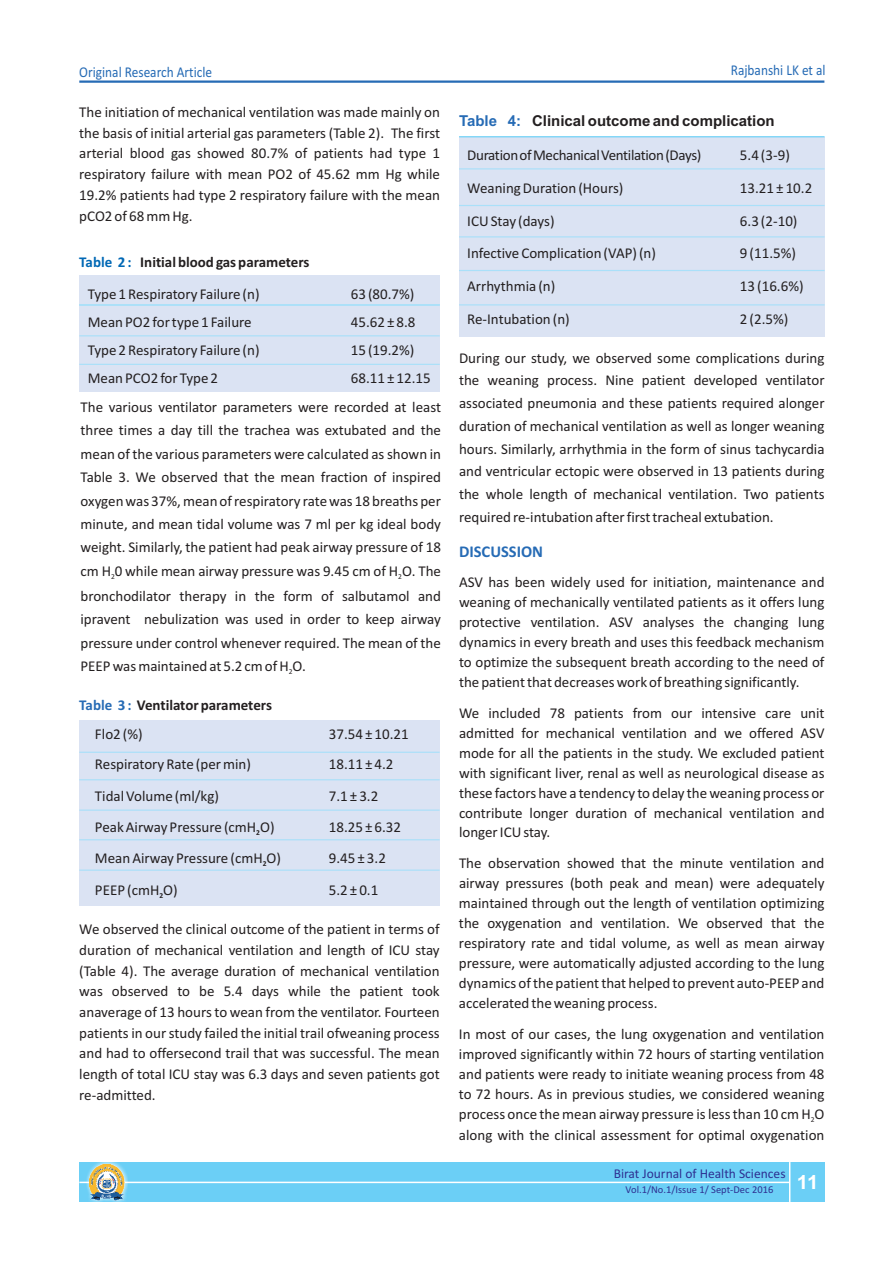
<style>
.page{position:relative;width:893px;height:1263px;background:#fff}
.page>*{position:absolute;margin:0;border:0;box-sizing:border-box;transform-origin:0 0}
.t1{font:700 16.5px "Calibri";color:#266bb5}
.t2{font:15px/20px "Calibri";color:#231f20;text-align:justify}
.t3{font:15px "Calibri";color:#266bb5;scale:.89 1}
.t4{font:15px "Calibri";letter-spacing:-.025em;color:#231f20}
.t5{font:700 15px "Arial";color:#231f20}
.t6{font:700 15px "Calibri";color:#231f20}
.t7{font:13.5px "Calibri";color:#2e3092}
.t8{font:10.5px "Calibri";color:#2e3092}
.t9{font:7.5px "Calibri";color:#231f20}
.s1{font-weight:700;color:#0168b5}
.s2{font-weight:700}
.s3{color:#266bb5}
</style>
<div class="page">
<div style="left:459px;top:137px;width:366px;height:200px;background:#dbe3f3"></div>
<hr style="left:459px;top:168px;width:366px;height:1px;background:#aae0f9">
<hr style="left:459px;top:136px;width:366px;height:1px;background:#6bcff6">
<hr style="left:459px;top:236px;width:366px;height:1px;background:#aae0f9">
<hr style="left:459px;top:205px;width:366px;height:1px;background:#aae0f9">
<hr style="left:459px;top:270px;width:366px;height:1px;background:#aae0f9">
<hr style="left:459px;top:304px;width:366px;height:1px;background:#aae0f9">
<div style="left:79px;top:720px;width:361px;height:185px;background:#dbe3f3"></div>
<hr style="left:79px;top:752px;width:361px;height:1px;background:#aae0f9">
<hr style="left:79px;top:839px;width:361px;height:1px;background:#aae0f9">
<hr style="left:79px;top:869px;width:361px;height:2px;background:#aae0f9">
<hr style="left:79px;top:809px;width:361px;height:2px;background:#aae0f9">
<hr style="left:79px;top:779px;width:361px;height:1px;background:#aae0f9">
<div style="left:79px;top:276px;width:361px;height:116px;background:#dbe3f3"></div>
<hr style="left:79px;top:304px;width:361px;height:2px;background:#aae0f9">
<hr style="left:79px;top:364px;width:361px;height:1px;background:#aae0f9">
<hr style="left:79px;top:335px;width:361px;height:1px;background:#aae0f9">
<div style="left:79px;top:1162px;width:745px;height:40px;background:#6bcff6"></div>
<svg style="left:79px;top:1181px;width:712px;height:3px;background:#b4e6fa"></svg>
<hr style="left:789px;top:1162px;width:1px;height:40px;background:#fff">
<hr style="left:79px;top:80px;width:745px;height:3px;background:#266bb5">
<div style="left:86px;top:1162px;width:42px;height:41px;background:#fff;opacity:.9"></div>
<img style="left:89px;top:1165px;width:36px;height:35px">
<p class="t3" style="left:79px;top:66px;width:151px">Original Research Article</p>
<p class="t3" style="left:731px;top:64px;width:108px">Rajbanshi LK et al</p>
<p class="t2" style="left:79px;top:102px;width:362px;line-height:20.9px">The initiation of mechanical ventilation was made mainly on the basis of initial arterial gas parameters (Table 2). The first arterial blood gas showed 80.7% of patients had type 1 respiratory failure with mean PO2 of 45.62 mm Hg while 19.2% patients had type 2 respiratory failure with the mean pCO2 of 68 mm Hg.</p>
<p class="t2" style="left:88px;top:247px;width:223px;line-height:32.2px;text-indent:-9px"><span class="s1">Table 2 :</span> <span class="s2">Initial blood gas parameters<br></span>Type 1 Respiratory Failure (n)</p>
<p class="t2" style="left:351px;top:285px;width:65px">63 (80.7%)</p>
<p class="t2" style="left:88px;top:313px;width:165px">Mean PO2 for type 1 Failure</p>
<p class="t2" style="left:351px;top:313px;width:66px">45.62 ± 8.8</p>
<p class="t2" style="left:88px;top:341px;width:173px">Type 2 Respiratory Failure (n)</p>
<p class="t2" style="left:351px;top:341px;width:65px">15 (19.2%)</p>
<p class="t2" style="left:88px;top:369px;width:132px">Mean PCO2 for Type 2</p>
<p class="t2" style="left:81px;top:365px;width:362px;line-height:28.7px;text-indent:270px">68.11 ± 12.15<br>The various ventilator parameters were recorded at least</p>
<p class="t2" style="left:81px;top:420px;width:362px;line-height:23.4px">three times a day till the trachea was extubated and the mean of the various parameters were calculated as shown in Table 3. We observed that the mean fraction of inspired oxygen was 37%, mean of respiratory rate was 18 breaths per minute, and mean tidal volume was 7 ml per kg ideal body weight. Similarly, the patient had peak airway pressure of 18 cm H 0 while mean airway pressure was 9.45 cm of H O. The</p>
<p class="t9" style="left:111px;top:573px;width:5px">2</p>
<p class="t9" style="left:398px;top:573px;width:5px">2</p>
<p class="t2" style="left:81px;top:585px;width:362px;line-height:23.4px">bronchodilator therapy in the form of salbutamol and ipravent nebulization was used in order to keep airway pressure under control whenever required. The mean of the PEEP was maintained at 5.2 cm of H O.</p>
<p class="t9" style="left:289px;top:668px;width:5px">2</p>
<p class="t6" style="left:79px;top:699px;width:194px"><span class="s3">Table 3 :</span> Ventilator parameters</p>
<p class="t2" style="left:95px;top:725px;width:49px">Flo2 (%)</p>
<p class="t2" style="left:329px;top:725px;width:81px">37.54 ± 10.21</p>
<p class="t2" style="left:95px;top:755px;width:157px">Respiratory Rate (per min)</p>
<p class="t2" style="left:329px;top:755px;width:66px">18.11 ± 4.2</p>
<p class="t2" style="left:95px;top:787px;width:126px">Tidal Volume (ml/kg)</p>
<p class="t2" style="left:329px;top:787px;width:51px">7.1 ± 3.2</p>
<p class="t2" style="left:95px;top:818px;width:181px">Peak Airway Pressure (cmH<sub>2</sub>O)</p>
<p class="t2" style="left:329px;top:818px;width:74px">18.25 ± 6.32</p>
<p class="t2" style="left:95px;top:849px;width:187px">Mean Airway Pressure (cmH<sub>2</sub>O)</p>
<p class="t2" style="left:329px;top:849px;width:59px">9.45 ± 3.2</p>
<p class="t2" style="left:95px;top:881px;width:84px">PEEP (cmH<sub>2</sub>O)</p>
<p class="t2" style="left:329px;top:881px;width:51px">5.2 ± 0.1</p>
<p class="t2" style="left:79px;top:920px;width:362px;line-height:20.7px">We observed the clinical outcome of the patient in terms of duration of mechanical ventilation and length of ICU stay (Table 4). The average duration of mechanical ventilation was observed to be 5.4 days while the patient took anaverage of 13 hours to wean from the ventilator. Fourteen patients in our study failed the initial trail ofweaning process and had to offersecond trail that was successful. The mean length of total ICU stay was 6.3 days and seven patients got re-admitted.</p>
<p class="t5" style="left:459px;top:115px;width:317px"><span class="s3">Table 4:</span> Clinical outcome and complication</p>
<p class="t4" style="left:467px;top:149px;width:236px">DurationofMechanicalVentilation(Days)</p>
<p class="t2" style="left:740px;top:146px;width:51px">5.4 (3-9)</p>
<p class="t2" style="left:467px;top:179px;width:158px">Weaning Duration (Hours)</p>
<p class="t2" style="left:740px;top:179px;width:74px">13.21 ± 10.2</p>
<p class="t2" style="left:467px;top:212px;width:89px">ICU Stay (days)</p>
<p class="t2" style="left:740px;top:212px;width:59px">6.3 (2-10)</p>
<p class="t2" style="left:467px;top:245px;width:190px">Infective Complication (VAP) (n)</p>
<p class="t2" style="left:740px;top:245px;width:58px">9 (11.5%)</p>
<p class="t2" style="left:467px;top:277px;width:90px">Arrhythmia (n)</p>
<p class="t2" style="left:740px;top:277px;width:65px">13 (16.6%)</p>
<p class="t2" style="left:467px;top:310px;width:104px">Re-Intubation (n)</p>
<p class="t2" style="left:740px;top:310px;width:50px">2 (2.5%)</p>
<p class="t2" style="left:459px;top:348px;width:367px;line-height:22.6px">During our study, we observed some complications during the weaning process. Nine patient developed ventilator associated pneumonia and these patients required alonger duration of mechanical ventilation as well as longer weaning hours. Similarly, arrhythmia in the form of sinus tachycardia and ventricular ectopic were observed in 13 patients during the whole length of mechanical ventilation. Two patients required re-intubation after first tracheal extubation.</p>
<p class="t1" style="left:459px;top:544px;width:86px">DISCUSSION</p>
<p class="t2" style="left:459px;top:574px;width:367px">ASV has been widely used for initiation, maintenance and weaning of mechanically ventilated patients as it offers lung protective ventilation. ASV analyses the changing lung dynamics in every breath and uses this feedback mechanism to optimize the subsequent breath according to the need of the patient that decreases work of breathing significantly.</p>
<p class="t2" style="left:459px;top:704px;width:367px">We included 78 patients from our intensive care unit admitted for mechanical ventilation and we offered ASV mode for all the patients in the study. We excluded patient with significant liver, renal as well as neurological disease as these factors have a tendency to delay the weaning process or contribute longer duration of mechanical ventilation and longer ICU stay.</p>
<p class="t2" style="left:459px;top:854px;width:367px">The observation showed that the minute ventilation and airway pressures (both peak and mean) were adequately maintained through out the length of ventilation optimizing the oxygenation and ventilation. We observed that the respiratory rate and tidal volume, as well as mean airway pressure, were automatically adjusted according to the lung dynamics of the patient that helped to prevent auto-PEEP and accelerated the weaning process.</p>
<p class="t2" style="left:459px;top:1025px;width:367px">In most of our cases, the lung oxygenation and ventilation improved significantly within 72 hours of starting ventilation and patients were ready to initiate weaning process from 48 to 72 hours. As in previous studies, we considered weaning process once the mean airway pressure is less than 10 cm H O</p>
<p class="t9" style="left:811px;top:1116px;width:5px">2</p>
<p class="t2" style="left:459px;top:1126px;width:367px">along with the clinical assessment for optimal oxygenation</p>
<p class="t7" style="left:614px;top:1168px;width:173px">Birat Journal of Health Sciences</p>
<p class="t8" style="left:626px;top:1185px;width:194px">Vol.1/No.1/Issue 1/ Sept-Dec 2016 <sup>11</sup></p>
</div>
